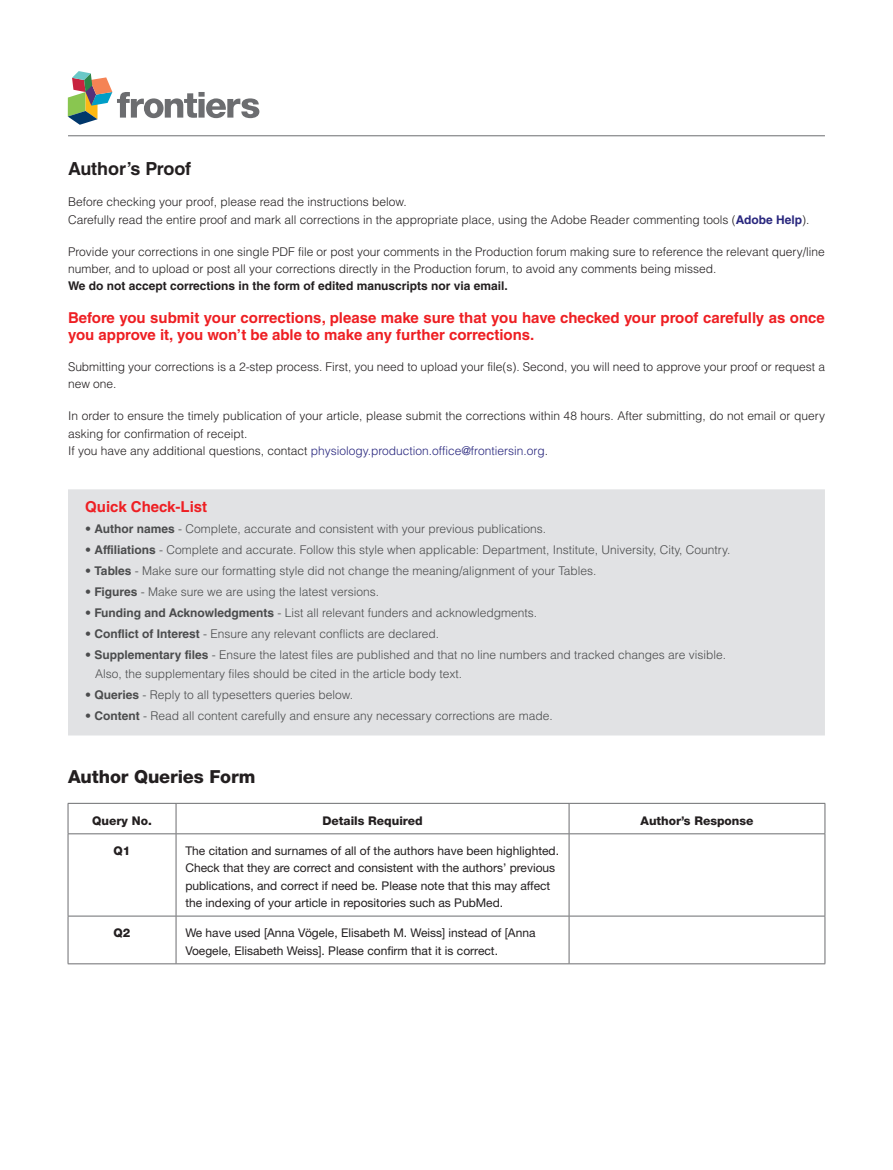
<style>
.page{position:relative;width:893px;height:1170px;background:#fff}
.page>*{position:absolute;margin:0;border:0;box-sizing:border-box;transform-origin:0 0}
.AQ_Head{font:800 18px "Helvetica Neue LT Std";letter-spacing:-.005em;color:#231f20}
.AQ_Head_Top{font:700 18px "Helvetica LT Std";letter-spacing:-.005em;color:#231f20}
.AQ_TEXT_F_Red{font:700 15px/17.2px "Helvetica LT Std";color:#ee1f23}
.QCL_H{font:700 15px "Helvetica LT Std";color:#ee1f23}
.t1{font:300 12px/19.5px "Helvetica LT Std";color:#4b4c4d}
.AQ_Text_STD_No{font:300 12px/17.2px "Helvetica LT Std";color:#231f20}
.AQ_Text{font:12px/17.2px "Helvetica Neue LT Std";color:#231f20}
.AQ_Text_STD{font:300 12px/17.2px "Helvetica LT Std";color:#231f20}
.AQ_Text_STD-2{font:300 12px "Helvetica LT Std";color:#29277e}
.AQ_Text_STD-3{font:700 12px "Helvetica LT Std";color:#231f20}
.AQ_Num{font:800 12px "Helvetica Neue LT Std";color:#231f20}
.s1{font-weight:700;color:#29277e}
.s2{color:#231f20}
.s3{font-weight:700}
</style>
<div class="page">
<div style="left:68px;top:489px;width:757px;height:246px;background:#e1e2e4"></div>
<hr style="left:68px;top:803px;width:108px;height:1px;background:#6c6d70">
<hr style="left:68px;top:803px;width:1px;height:30px;background:#6c6d70">
<hr style="left:176px;top:803px;width:393px;height:1px;background:#6c6d70">
<hr style="left:569px;top:803px;width:256px;height:1px;background:#6c6d70">
<hr style="left:825px;top:803px;width:1px;height:30px;background:#6c6d70">
<hr style="left:68px;top:833px;width:108px;height:1px;background:#6c6d70">
<hr style="left:68px;top:834px;width:1px;height:81px;background:#6c6d70">
<hr style="left:176px;top:833px;width:393px;height:1px;background:#6c6d70">
<hr style="left:569px;top:833px;width:256px;height:1px;background:#6c6d70">
<hr style="left:825px;top:834px;width:1px;height:81px;background:#6c6d70">
<hr style="left:68px;top:916px;width:1px;height:47px;background:#6c6d70">
<hr style="left:825px;top:916px;width:1px;height:47px;background:#6c6d70">
<hr style="left:176px;top:803px;width:1px;height:30px;background:#6c6d70">
<hr style="left:569px;top:803px;width:1px;height:30px;background:#6c6d70">
<hr style="left:176px;top:834px;width:1px;height:81px;background:#6c6d70">
<hr style="left:569px;top:834px;width:1px;height:81px;background:#6c6d70">
<hr style="left:68px;top:915px;width:108px;height:1px;background:#6c6d70">
<hr style="left:176px;top:915px;width:393px;height:1px;background:#6c6d70">
<hr style="left:176px;top:916px;width:1px;height:47px;background:#6c6d70">
<hr style="left:569px;top:915px;width:256px;height:1px;background:#6c6d70">
<hr style="left:569px;top:916px;width:1px;height:47px;background:#6c6d70">
<hr style="left:68px;top:963px;width:108px;height:1px;background:#6c6d70">
<hr style="left:176px;top:963px;width:393px;height:1px;background:#6c6d70">
<hr style="left:569px;top:963px;width:256px;height:1px;background:#6c6d70">
<hr style="left:68px;top:135px;width:757px;height:1px;background:#6c6d70">
<svg style="left:68px;top:71px;width:191px;height:54px"></svg>
<p class="AQ_Head_Top" style="left:68px;top:157px;width:125px">Author’s Proof</p>
<p class="AQ_Text_STD_No" style="left:68px;top:193px;width:340px">Before checking your proof, please read the instructions below.</p>
<p class="AQ_Text_STD" style="left:68px;top:211px;width:743px">Carefully read the entire proof and mark all corrections in the appropriate place, using the Adobe Reader commenting tools (<span class="s1">Adobe Help</span>).</p>
<p class="AQ_Text_STD_No" style="left:68px;top:243px;width:758px">Provide your corrections in one single PDF file or post your comments in the Production forum making sure to reference the relevant query/line number, and to upload or post all your corrections directly in the Production forum, to avoid any comments being missed.</p>
<p class="AQ_Text_STD-3" style="left:68px;top:279px;width:441px">We do not accept corrections in the form of edited manuscripts nor via email.</p>
<p class="AQ_TEXT_F_Red" style="left:68px;top:308px;width:758px">Before you submit your corrections, please make sure that you have checked your proof carefully as once you approve it, you won’t be able to make any further corrections.</p>
<p class="AQ_Text_STD" style="left:68px;top:358px;width:758px">Submitting your corrections is a 2-step process. First, you need to upload your file(s). Second, you will need to approve your proof or request a new one.</p>
<p class="AQ_Text_STD_No" style="left:68px;top:407px;width:758px">In order to ensure the timely publication of your article, please submit the corrections within 48 hours. After submitting, do not email or query asking for confirmation of receipt.</p>
<p class="AQ_Text_STD-2" style="left:68px;top:443px;width:482px"><span class="s2">If you have any additional questions, contact</span> physiology.production.office@frontiersin.org<span class="s2">.</span></p>
<p class="QCL_H" style="left:85px;top:497px;width:123px">Quick Check-List</p>
<p class="t1" style="left:85px;top:518px;width:462px">• <span class="s3">Author names</span> - Complete, accurate and consistent with your previous publications.</p>
<p class="t1" style="left:85px;top:539px;width:647px">• <span class="s3">Affiliations</span> - Complete and accurate. Follow this style when applicable: Department, Institute, University, City, Country.</p>
<p class="t1" style="left:85px;top:560px;width:513px">• <span class="s3">Tables</span> - Make sure our formatting style did not change the meaning/alignment of your Tables.</p>
<p class="t1" style="left:85px;top:581px;width:295px">• <span class="s3">Figures</span> - Make sure we are using the latest versions.</p>
<p class="t1" style="left:85px;top:602px;width:453px">• <span class="s3">Funding and Acknowledgments</span> - List all relevant funders and acknowledgments.</p>
<p class="t1" style="left:85px;top:623px;width:355px">• <span class="s3">Conflict of Interest</span> - Ensure any relevant conflicts are declared.</p>
<p class="t1" style="left:95px;top:644px;width:632px;text-indent:-10px">• <span class="s3">Supplementary files</span> - Ensure the latest files are published and that no line numbers and tracked changes are visible.<br>Also, the supplementary files should be cited in the article body text.</p>
<p class="t1" style="left:85px;top:685px;width:269px">• <span class="s3">Queries</span> - Reply to all typesetters queries below.</p>
<p class="t1" style="left:85px;top:706px;width:469px">• <span class="s3">Content</span> - Read all content carefully and ensure any necessary corrections are made.</p>
<p class="AQ_Head" style="left:68px;top:765px;width:189px">Author Queries Form</p>
<p class="AQ_Num" style="left:92px;top:813px;width:61px">Query No.</p>
<p class="AQ_Num" style="left:322px;top:813px;width:102px">Details Required</p>
<p class="AQ_Num" style="left:640px;top:813px;width:114px">Author’s Response</p>
<p class="AQ_Num" style="left:114px;top:843px;width:18px">Q1</p>
<p class="AQ_Text" style="left:185px;top:841px;width:375px">The citation and surnames of all of the authors have been highlighted.<br>Check that they are correct and consistent with the authors’ previous publications, and correct if need be. Please note that this may affect the indexing of your article in repositories such as PubMed.</p>
<p class="AQ_Num" style="left:114px;top:925px;width:18px">Q2</p>
<p class="AQ_Text" style="left:185px;top:924px;width:352px">We have used [Anna Vögele, Elisabeth M. Weiss] instead of [Anna<br>Voegele, Elisabeth Weiss]. Please confirm that it is correct.</p>
</div>
